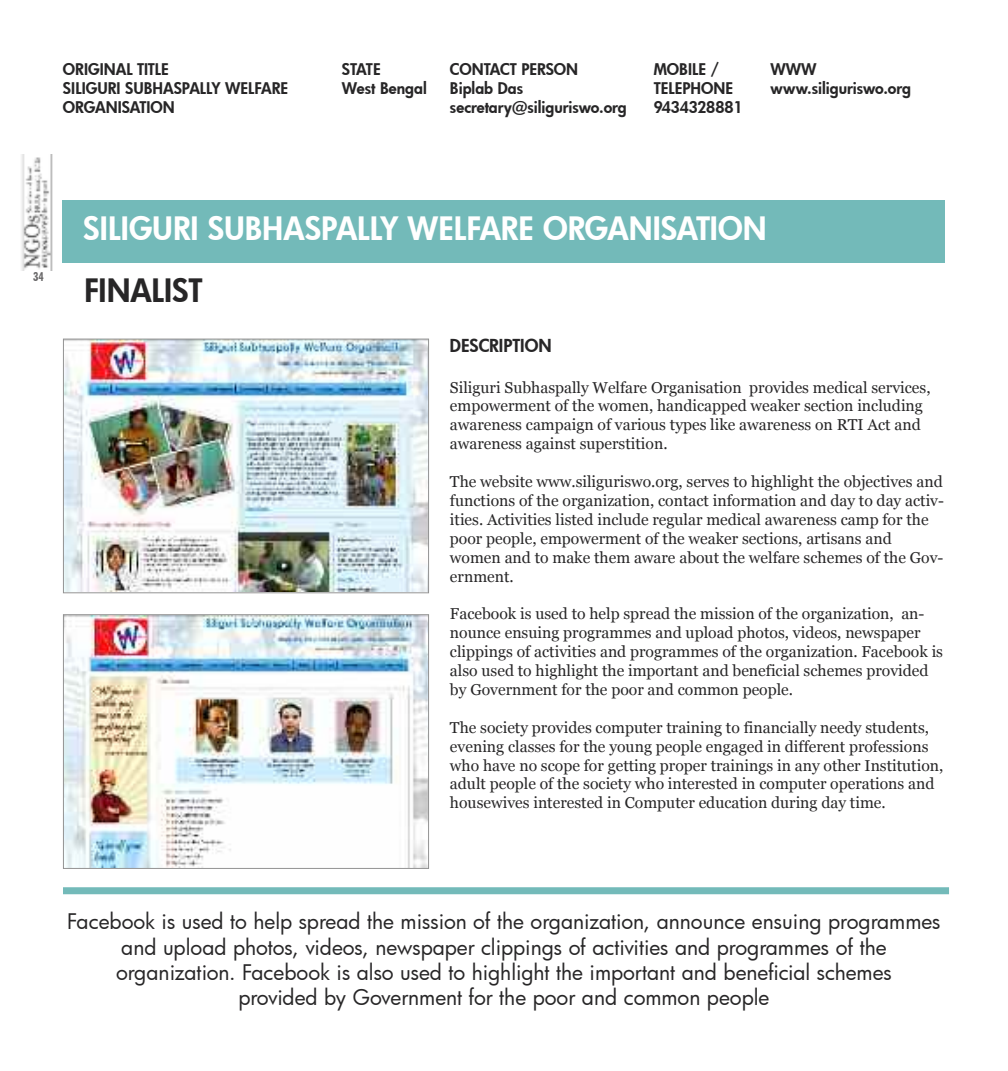
<style>
.page{position:relative;width:1008px;height:1071px;background:#fff}
.page>*{position:absolute;margin:0;border:0;box-sizing:border-box;transform-origin:0 0}
.t1{font:800 31.5px "Futura";color:#fff}
.t2{font:800 31.5px "Futura";color:#272627}
.t3{font:21px/25.2px "Futura";color:#272627;text-align:center}
.t4{font:800 17.5px "Futura";color:#272627}
.t5{font:15.75px/18.9px "Georgia";color:#272627}
.t6{font:800 15.75px/18.9px "Futura";color:#272627}
.t7{font:700 condensed 12.25px "Futura BT";color:#686768}
</style>
<div class="page">
<img style="left:21px;top:155px;width:32px;height:116px">
<div style="left:63px;top:200px;width:882px;height:63px;background:#73bab9"></div>
<img style="left:65px;top:341px;width:362px;height:250px">
<div style="left:63px;top:339px;width:366px;height:254px;border:1px solid #939393"></div>
<img style="left:65px;top:616px;width:362px;height:251px">
<div style="left:63px;top:614px;width:366px;height:255px;border:1px solid #939393"></div>
<div style="left:63px;top:887px;width:886px;height:7px;background:#73bab9"></div>
<p class="t6" style="left:63px;top:59px;width:227px">ORIGINAL TITLE<br>SILIGURI SUBHASPALLY WELFARE<br>ORGANISATION</p>
<p class="t6" style="left:342px;top:59px;width:86px">STATE<br>WEST BENGAL</p>
<p class="t6" style="left:450px;top:59px;width:178px">CONTACT PERSON<br>BIPLAB DAS<br>SECRETARY@SILIGURISWO.ORG</p>
<p class="t6" style="left:654px;top:59px;width:90px">MOBILE /<br>TELEPHONE<br>9434328881</p>
<p class="t6" style="left:771px;top:59px;width:142px">WWW<br>WWW.SILIGURISWO.ORG</p>
<p class="t7" style="left:33px;top:269px;width:12px">34</p>
<h1 class="t1" style="left:83px;top:207px;width:685px">SILIGURI SUBHASPALLY WELFARE ORGANISATION</h1>
<h1 class="t2" style="left:84px;top:269px;width:120px">FINALIST</h1>
<p class="t4" style="left:450px;top:334px;width:103px">DESCRIPTION</p>
<p class="t5" style="left:450px;top:378px;width:482px">Siliguri Subhaspally Welfare Organisation provides medical services, empowerment of the women, handicapped weaker section including awareness campaign of various types like awareness on RTI Act and awareness against superstition.</p>
<p class="t5" style="left:450px;top:472px;width:496px">The website www.siliguriswo.org, serves to highlight the objectives and functions of the organization, contact information and day to day activ&shy;ities. Activities listed include regular medical awareness camp for the poor people, empowerment of the weaker sections, artisans and women and to make them aware about the welfare schemes of the Gov&shy;ernment.</p>
<p class="t5" style="left:450px;top:604px;width:495px">Facebook is used to help spread the mission of the organization, an&shy;nounce ensuing programmes and upload photos, videos, newspaper clippings of activities and programmes of the organization. Facebook is also used to highlight the important and beneficial schemes provided by Government for the poor and common people.</p>
<p class="t5" style="left:450px;top:718px;width:495px">The society provides computer training to financially needy students, evening classes for the young people engaged in different professions who have no scope for getting proper trainings in any other Institution, adult people of the society who interested in computer operations and housewives interested in Computer education during day time.</p>
<p class="t3" style="left:67px;top:909px;width:875px">Facebook is used to help spread the mission of the organization, announce ensuing programmes and upload photos, videos, newspaper clippings of activities and programmes of the organization. Facebook is also used to highlight the important and beneficial schemes<br>provided by Government for the poor and common people</p>
</div>
